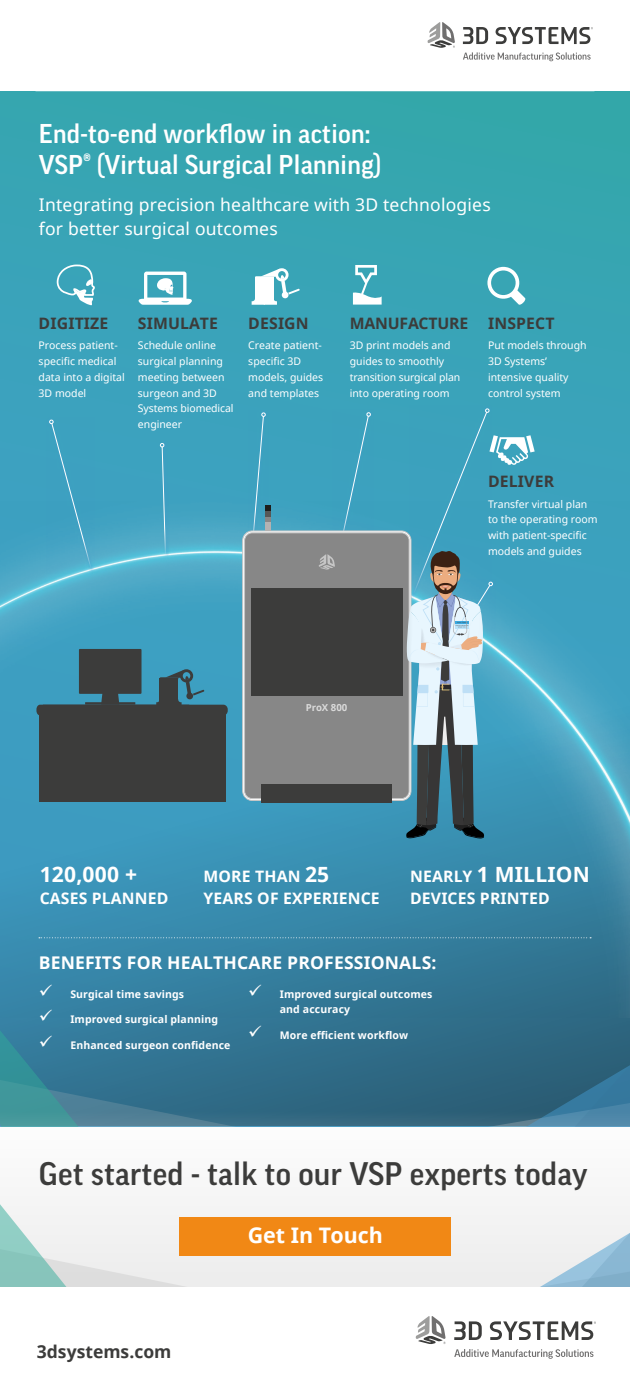
<style>
.page{position:relative;width:630px;height:1389px;background:#fff}
.page>*{position:absolute;margin:0;border:0;box-sizing:border-box;transform-origin:0 0}
.t1{font:500 31.5px "Good Pro";letter-spacing:.01em;color:#3c3c3b}
.t2{font:500 26.25px/31.5px "Good Pro";letter-spacing:.01em;color:#fff}
.t3{font:700 21.44px "Noto Sans";color:#fff}
.t4{font:700 21px "Noto Sans";letter-spacing:.01em;color:#fff}
.t5{font:17.5px/24.5px "Noto Sans";letter-spacing:.01em;color:#fff}
.t6{font:700 17.5px "Noto Sans";letter-spacing:.01em;color:#fff}
.t7{font:700 17.5px "Noto Sans";color:#3c3c3b}
.t8{font:700 15.75px/21.9px "Noto Sans";letter-spacing:.01em;color:#fff}
.t9{font:700 15.75px "Noto Sans";letter-spacing:.01em;color:#3c3c3b}
.t10{font:700 15.75px "Noto Sans";letter-spacing:-.01em;color:#3c3c3b}
.t11{font:10.5px/15.8px "Noto Sans";color:#fff}
.t12{font:700 10.5px/15.8px "Noto Sans";letter-spacing:.01em;color:#fff}
.t13{font:700 9.62px "Noto Sans";color:#dadada}
.s1{font-size:21px}
.s2{font-size:15.75px}
</style>
<div class="page">
<div style="left:0;top:92px;width:630px;height:1034px;background:#38a4b5"></div>
<div style="left:0;top:460px;width:630px;height:666px;background:#3ca2bf"></div>
<svg style="left:0;top:1021px;width:629px;height:266px"></svg>
<svg style="left:454px;top:1349px;width:140px;height:10px"></svg>
<svg style="left:454px;top:1321px;width:28px;height:19px"></svg>
<svg style="left:490px;top:1321px;width:106px;height:19px"></svg>
<svg style="left:416px;top:1316px;width:30px;height:28px"></svg>
<svg style="left:0;top:1017px;width:297px;height:269px"></svg>
<svg style="left:410px;top:1017px;width:220px;height:269px"></svg>
<img style="left:0;top:521px;width:630px;height:496px">
<svg style="left:39px;top:937px;width:552px;height:1px"></svg>
<hr style="left:36px;top:92px;width:558px;height:1px;background:#34a7ab">
<div style="left:46px;top:417px;width:49px;height:157px;background:linear-gradient(to right,#48a6c3,#379fbc)"></div>
<svg style="left:49px;top:420px;width:44px;height:152px"></svg>
<svg style="left:145px;top:442px;width:36px;height:117px"></svg>
<div style="left:332px;top:409px;width:42px;height:162px;background:#3ba1be"></div>
<div style="left:248px;top:410px;width:21px;height:149px;background:#3ca1bf"></div>
<div style="left:179px;top:1217px;width:272px;height:39px;background:#f18815"></div>
<svg style="left:463px;top:52px;width:128px;height:9px"></svg>
<svg style="left:463px;top:27px;width:25px;height:17px"></svg>
<svg style="left:496px;top:27px;width:97px;height:17px"></svg>
<svg style="left:428px;top:22px;width:27px;height:26px"></svg>
<div style="left:79px;top:649px;width:63px;height:45px;background:#3c3c3b"></div>
<svg style="left:252px;top:268px;width:48px;height:37px"></svg>
<div style="left:39px;top:709px;width:186px;height:92px;background:#3c3c3b"></div>
<svg style="left:36px;top:669px;width:192px;height:46px"></svg>
<div style="left:242px;top:530px;width:164px;height:271px;background:#878787"></div>
<svg style="left:251px;top:412px;width:20px;height:144px"></svg>
<div style="left:265px;top:523px;width:6px;height:8px;background:#b3b2b2"></div>
<div style="left:251px;top:588px;width:152px;height:107px;background:#3c3c3b"></div>
<div style="left:261px;top:785px;width:131px;height:18px;background:#3c3c3b"></div>
<svg style="left:319px;top:412px;width:52px;height:158px"></svg>
<svg style="left:406px;top:408px;width:129px;height:431px"></svg>
<svg style="left:353px;top:265px;width:29px;height:40px"></svg>
<svg style="left:487px;top:267px;width:38px;height:38px"></svg>
<svg style="left:56px;top:264px;width:39px;height:41px"></svg>
<svg style="left:138px;top:272px;width:54px;height:33px"></svg>
<h2 class="t2" style="left:39px;top:117px;width:344px">End-to-end workflow in action:<br>VSP® (Virtual Surgical Planning)</h2>
<h3 class="t5" style="left:39px;top:192px;width:453px">Integrating precision healthcare with 3D technologies for better surgical outcomes</h3>
<h3 class="t9" style="left:39px;top:312px;width:71px">DIGITIZE</h3>
<p class="t11" style="left:39px;top:338px;width:88px">Process patient&shy;specific medical data into a digital<br>3D model</p>
<h3 class="t9" style="left:138px;top:312px;width:82px">SIMULATE</h3>
<p class="t11" style="left:138px;top:338px;width:97px">Schedule online surgical planning meeting between surgeon and 3D<br>Systems biomedical engineer</p>
<h3 class="t9" style="left:248px;top:312px;width:62px">DESIGN</h3>
<p class="t11" style="left:248px;top:338px;width:76px">Create patient&shy;specific 3D models, guides and templates</p>
<h3 class="t10" style="left:350px;top:312px;width:120px">MANUFACTURE</h3>
<p class="t11" style="left:350px;top:338px;width:112px">3D print models and guides to smoothly transition surgical plan into operating room</p>
<h3 class="t9" style="left:488px;top:312px;width:68px">INSPECT</h3>
<p class="t11" style="left:488px;top:338px;width:100px">Put models through<br>3D Systems’ intensive quality control system</p>
<h3 class="t9" style="left:488px;top:470px;width:68px">DELIVER</h3>
<p class="t11" style="left:488px;top:496px;width:111px">Transfer virtual plan to the operating room with patient-specific models and guides</p>
<p class="t13" style="left:306px;top:701px;width:43px">ProX 800</p>
<h3 class="t4" style="left:40px;top:860px;width:99px">120,000 +</h3>
<h3 class="t8" style="left:40px;top:887px;width:130px">CASES PLANNED</h3>
<h3 class="t8" style="left:204px;top:865px;width:178px">MORE THAN <span class="s1">25<br></span>YEARS OF EXPERIENCE</h3>
<h3 class="t4" style="left:410px;top:860px;width:181px"><span class="s2">NEARLY</span> 1 MILLION</h3>
<h3 class="t8" style="left:410px;top:887px;width:141px">DEVICES PRINTED</h3>
<h3 class="t6" style="left:39px;top:950px;width:399px">BENEFITS FOR HEALTHCARE PROFESSIONALS:</h3>
<p class="t12" style="left:39px;top:986px;width:147px">✓ Surgical time savings</p>
<p class="t12" style="left:39px;top:1012px;width:181px">✓ Improved surgical planning</p>
<p class="t12" style="left:39px;top:1037px;width:193px">✓ Enhanced surgeon confidence</p>
<p class="t12" style="left:280px;top:986px;width:154px;text-indent:-32px">✓ Improved surgical outcomes and accuracy</p>
<p class="t12" style="left:248px;top:1027px;width:161px">✓ More efficient workflow</p>
<h1 class="t1" style="left:39px;top:1156px;width:550px">Get started - talk to our VSP experts today</h1>
<h3 class="t7" style="left:37px;top:1339px;width:136px">3dsystems.com</h3>
<h3 class="t3" style="left:248px;top:1220px;width:137px">Get In Touch</h3>
</div>
